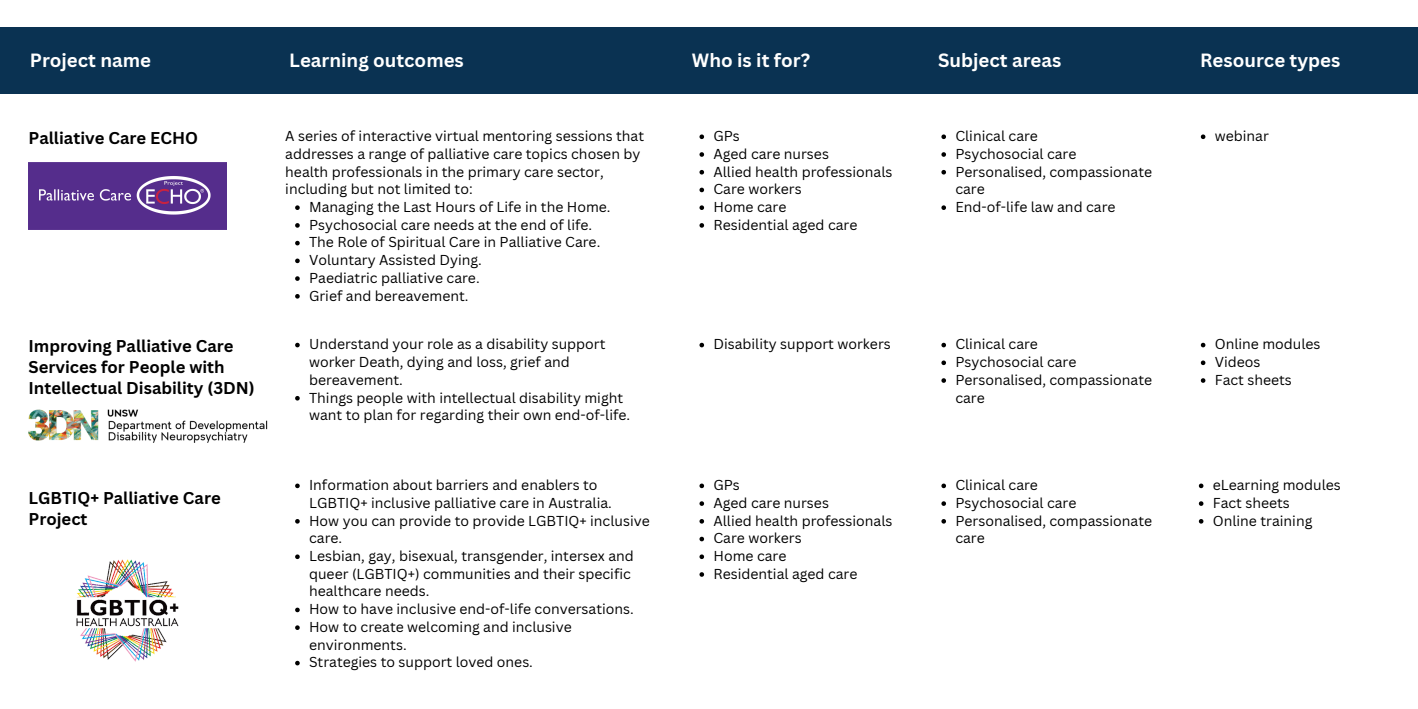
<style>
.page{position:relative;width:1418px;height:709px;background:#fff}
.page>*{position:absolute;margin:0;border:0;box-sizing:border-box;transform-origin:0 0}
.t1{font:700 18.64px "Canva Sans";color:#fff}
.t2{font:700 16.62px/21px "Canva Sans";color:#000}
.t3{font:14px/17.7px "Canva Sans";color:#000}
</style>
<div class="page">
<div style="left:0;top:28px;width:1418px;height:66px;background:#0a3252"></div>
<img style="left:29px;top:163px;width:197px;height:67px">
<img style="left:29px;top:409px;width:238px;height:33px">
<img style="left:76px;top:559px;width:103px;height:103px">
<svg style="left:295px;top:205px;width:5px;height:5px"></svg>
<svg style="left:295px;top:223px;width:5px;height:5px"></svg>
<svg style="left:295px;top:241px;width:5px;height:4px"></svg>
<svg style="left:295px;top:258px;width:5px;height:5px"></svg>
<svg style="left:295px;top:276px;width:5px;height:5px"></svg>
<svg style="left:295px;top:294px;width:5px;height:5px"></svg>
<svg style="left:699px;top:134px;width:5px;height:5px"></svg>
<svg style="left:699px;top:152px;width:5px;height:5px"></svg>
<svg style="left:699px;top:170px;width:5px;height:4px"></svg>
<svg style="left:699px;top:188px;width:5px;height:4px"></svg>
<svg style="left:699px;top:205px;width:5px;height:5px"></svg>
<svg style="left:699px;top:223px;width:5px;height:5px"></svg>
<svg style="left:941px;top:134px;width:5px;height:5px"></svg>
<svg style="left:941px;top:152px;width:5px;height:5px"></svg>
<svg style="left:941px;top:170px;width:5px;height:4px"></svg>
<svg style="left:941px;top:205px;width:5px;height:5px"></svg>
<svg style="left:1200px;top:134px;width:5px;height:5px"></svg>
<svg style="left:295px;top:343px;width:5px;height:4px"></svg>
<svg style="left:295px;top:396px;width:5px;height:4px"></svg>
<svg style="left:699px;top:343px;width:5px;height:4px"></svg>
<svg style="left:941px;top:343px;width:5px;height:4px"></svg>
<svg style="left:941px;top:360px;width:5px;height:5px"></svg>
<svg style="left:941px;top:378px;width:5px;height:5px"></svg>
<svg style="left:1200px;top:343px;width:5px;height:4px"></svg>
<svg style="left:1200px;top:360px;width:5px;height:5px"></svg>
<svg style="left:1200px;top:378px;width:5px;height:5px"></svg>
<svg style="left:295px;top:483px;width:5px;height:5px"></svg>
<svg style="left:295px;top:519px;width:5px;height:4px"></svg>
<svg style="left:295px;top:554px;width:5px;height:5px"></svg>
<svg style="left:295px;top:607px;width:5px;height:5px"></svg>
<svg style="left:295px;top:625px;width:5px;height:5px"></svg>
<svg style="left:295px;top:661px;width:5px;height:4px"></svg>
<svg style="left:699px;top:483px;width:5px;height:5px"></svg>
<svg style="left:699px;top:501px;width:5px;height:5px"></svg>
<svg style="left:699px;top:519px;width:5px;height:4px"></svg>
<svg style="left:699px;top:537px;width:5px;height:4px"></svg>
<svg style="left:699px;top:554px;width:5px;height:5px"></svg>
<svg style="left:699px;top:572px;width:5px;height:5px"></svg>
<svg style="left:941px;top:483px;width:5px;height:5px"></svg>
<svg style="left:941px;top:501px;width:5px;height:5px"></svg>
<svg style="left:941px;top:519px;width:5px;height:4px"></svg>
<svg style="left:1198px;top:483px;width:5px;height:5px"></svg>
<svg style="left:1198px;top:501px;width:5px;height:5px"></svg>
<svg style="left:1198px;top:519px;width:5px;height:4px"></svg>
<p class="t1" style="left:30px;top:47px;width:123px">Project name</p>
<p class="t1" style="left:289px;top:47px;width:176px">Learning outcomes</p>
<p class="t1" style="left:692px;top:47px;width:120px">Who is it for?</p>
<p class="t1" style="left:938px;top:47px;width:125px">Subject areas</p>
<p class="t1" style="left:1200px;top:47px;width:142px">Resource types</p>
<h2 class="t2" style="left:29px;top:127px;width:171px">Palliative Care ECHO</h2>
<p class="t3" style="left:285px;top:127px;width:360px">A series of interactive virtual mentoring sessions that addresses a range of palliative care topics chosen by health professionals in the primary care sector, including but not limited to:</p>
<p class="t3" style="left:309px;top:198px;width:303px">Managing the Last Hours of Life in the Home.</p>
<p class="t3" style="left:309px;top:215px;width:284px">Psychosocial care needs at the end of life.</p>
<p class="t3" style="left:309px;top:233px;width:293px">The Role of Spiritual Care in Palliative Care.</p>
<p class="t3" style="left:309px;top:251px;width:174px">Voluntary Assisted Dying.</p>
<p class="t3" style="left:309px;top:268px;width:172px">Paediatric palliative care.</p>
<p class="t3" style="left:309px;top:286px;width:161px">Grief and bereavement.</p>
<h1 class="t2" style="left:29px;top:335px;width:228px">Improving Palliative Care<br>Services for People with<br>Intellectual Disability (3DN)</h1>
<h1 class="t2" style="left:29px;top:487px;width:194px">LGBTIQ+ Palliative Care<br>Project</h1>
<p class="t3" style="left:309px;top:335px;width:298px">Understand your role as a disability support worker Death, dying and loss, grief and bereavement.</p>
<h2 class="t3" style="left:309px;top:388px;width:322px">Things people with intellectual disability might want to plan for regarding their own end-of-life.</h2>
<p class="t3" style="left:309px;top:476px;width:304px">Information about barriers and enablers to<br>LGBTIQ+ inclusive palliative care in Australia.</p>
<p class="t3" style="left:309px;top:511px;width:342px">How you can provide to provide LGBTIQ+ inclusive care.</p>
<p class="t3" style="left:309px;top:547px;width:326px">Lesbian, gay, bisexual, transgender, intersex and queer (LGBTIQ+) communities and their specific healthcare needs.</p>
<h2 class="t3" style="left:309px;top:600px;width:326px">How to have inclusive end-of-life conversations.</h2>
<p class="t3" style="left:309px;top:617px;width:264px">How to create welcoming and inclusive environments.</p>
<p class="t3" style="left:309px;top:653px;width:225px">Strategies to support loved ones.</p>
<p class="t3" style="left:713px;top:127px;width:28px">GPs</p>
<p class="t3" style="left:713px;top:144px;width:117px">Aged care nurses</p>
<p class="t3" style="left:713px;top:162px;width:181px">Allied health professionals</p>
<p class="t3" style="left:713px;top:180px;width:90px">Care workers</p>
<p class="t3" style="left:713px;top:198px;width:74px">Home care</p>
<p class="t3" style="left:713px;top:215px;width:145px">Residential aged care</p>
<p class="t3" style="left:955px;top:127px;width:84px">Clinical care</p>
<p class="t3" style="left:955px;top:144px;width:123px">Psychosocial care</p>
<p class="t3" style="left:955px;top:162px;width:198px">Personalised, compassionate care</p>
<p class="t3" style="left:955px;top:198px;width:162px">End-of-life law and care</p>
<p class="t3" style="left:713px;top:335px;width:179px">Disability support workers</p>
<p class="t3" style="left:955px;top:335px;width:84px">Clinical care</p>
<p class="t3" style="left:955px;top:353px;width:123px">Psychosocial care</p>
<p class="t3" style="left:955px;top:370px;width:198px">Personalised, compassionate care</p>
<p class="t3" style="left:713px;top:476px;width:28px">GPs</p>
<p class="t3" style="left:713px;top:493px;width:117px">Aged care nurses</p>
<p class="t3" style="left:713px;top:511px;width:181px">Allied health professionals</p>
<p class="t3" style="left:713px;top:529px;width:90px">Care workers</p>
<p class="t3" style="left:713px;top:547px;width:74px">Home care</p>
<p class="t3" style="left:713px;top:564px;width:145px">Residential aged care</p>
<p class="t3" style="left:955px;top:476px;width:84px">Clinical care</p>
<p class="t3" style="left:955px;top:493px;width:123px">Psychosocial care</p>
<p class="t3" style="left:955px;top:511px;width:198px">Personalised, compassionate care</p>
<p class="t3" style="left:1214px;top:127px;width:56px">webinar</p>
<p class="t3" style="left:1214px;top:335px;width:107px">Online modules</p>
<p class="t3" style="left:1214px;top:353px;width:47px">Videos</p>
<p class="t3" style="left:1214px;top:370px;width:79px">Fact sheets</p>
<p class="t3" style="left:1212px;top:476px;width:130px">eLearning modules</p>
<p class="t3" style="left:1212px;top:493px;width:79px">Fact sheets</p>
<p class="t3" style="left:1212px;top:511px;width:101px">Online training</p>
</div>
